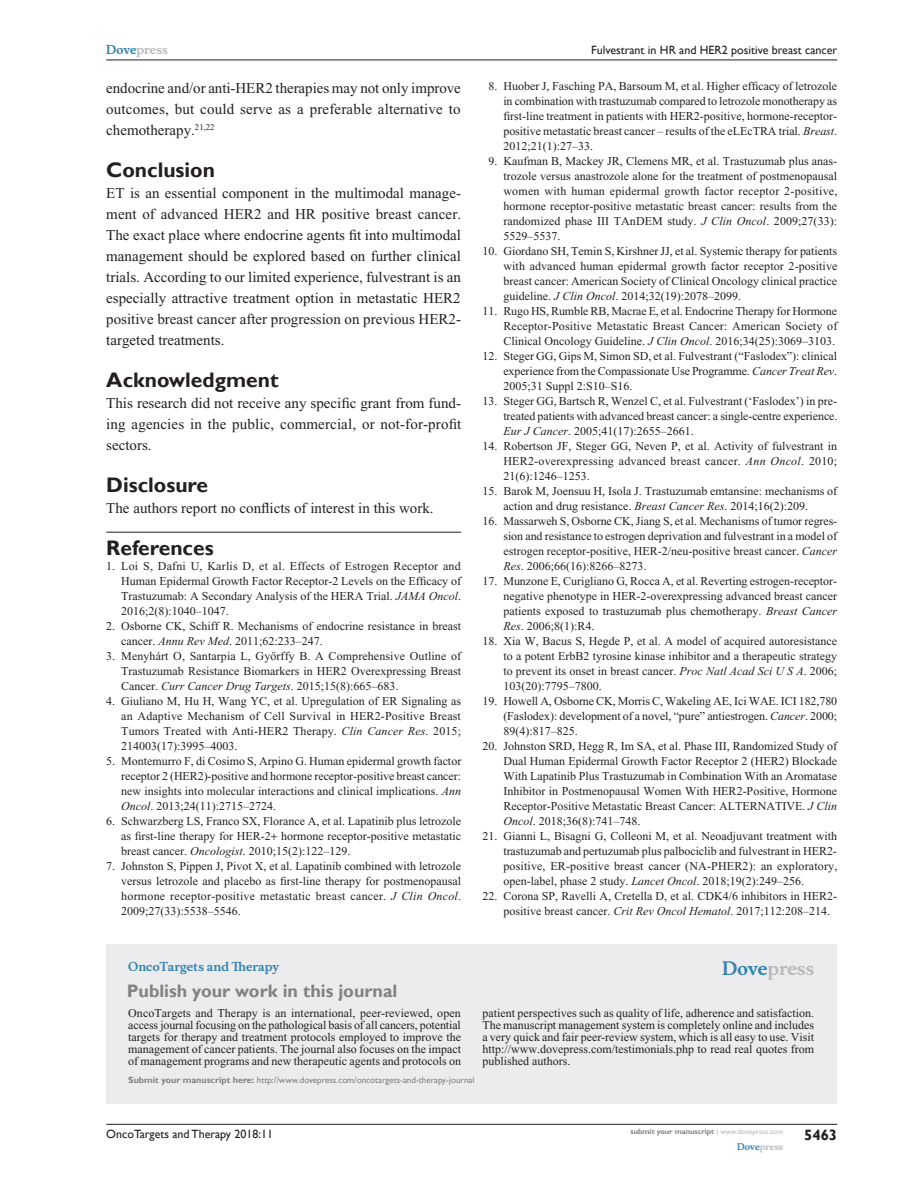
<style>
.page{position:relative;width:918px;height:1188px;background:#fff}
.page>*{position:absolute;margin:0;border:0;box-sizing:border-box;transform-origin:0 0}
.RefH{font:700 21px "Gill Sans";color:#231f20}
.PromBx-H1{font:700 18px "Gill Sans";color:#808285}
.PromBx-Brand{font:700 18px "Musee";color:#b8b9bc}
.TxF{font:15px/21px "Times New Roman";color:#231f20;text-align:justify}
.Tx{font:15px/21px "Times New Roman";letter-spacing:.01em;color:#231f20;text-align:justify}
.t1{font:700 15px "Gill Sans";color:#231f20}
.RefNL2{font:12px/15px "Times New Roman";color:#231f20;text-align:justify}
.RefNL1{font:12px/15px "Times New Roman";color:#231f20;text-align:justify}
.PromBx-Tx{font:12px/12px "Times New Roman";color:#231f20;text-align:justify}
.t2{font:12px "Gill Sans";color:#231f20}
.PromBx-JrnlName{font:700 12px "Musee";color:#3485ae}
.t3{font:700 12px "Musee";color:#b8b9bc}
.PromBx-SubmitMssWebA{font:9px "Gill Sans";color:#808285}
.t4{font:700 9px "Musee";color:#b8b9bc}
.t5{font:700 7.5px "Gill Sans";color:#808285}
.s1{color:#3485ae}
.s2{font-style:italic}
.s3{font-style:inherit}
.s4{font-weight:700}
.s5{font-weight:400;color:#b8b9bc}
</style>
<div class="page">
<div style="left:106px;top:944px;width:731px;height:159px;background:#ececee"></div>
<hr style="left:106px;top:1124px;width:731px;height:1px;background:#231f20">
<hr style="left:106px;top:60px;width:731px;height:1px;background:#231f20">
<hr style="left:106px;top:532px;width:355px;height:1px;background:#231f20">
<p class="t3" style="left:106px;top:43px;width:63px"><span class="s1">Dove</span>press</p>
<p class="t2" style="left:591px;top:43px;width:248px">Fulvestrant in HR and HER2 positive breast cancer</p>
<p class="Tx" style="left:106px;top:77px;width:356px">endocrine and/or anti-HER2 therapies may not only improve outcomes, but could serve as a preferable alternative to chemotherapy.<sup>21,22</sup></p>
<h1 class="RefH" style="left:106px;top:157px;width:110px">Conclusion</h1>
<p class="TxF" style="left:106px;top:182px;width:356px">ET is an essential component in the multimodal manage&shy;ment of advanced HER2 and HR positive breast cancer.<br>The exact place where endocrine agents fit into multimodal management should be explored based on further clinical trials. According to our limited experience, fulvestrant is an especially attractive treatment option in metastatic HER2 positive breast cancer after progression on previous HER2- targeted treatments.</p>
<h1 class="RefH" style="left:106px;top:367px;width:174px">Acknowledgment</h1>
<p class="TxF" style="left:106px;top:392px;width:357px">This research did not receive any specific grant from fund&shy;ing agencies in the public, commercial, or not-for-profit sectors.</p>
<h1 class="RefH" style="left:106px;top:472px;width:103px">Disclosure</h1>
<p class="TxF" style="left:106px;top:497px;width:329px">The authors report no conflicts of interest in this work.</p>
<p class="RefH" style="left:106px;top:535px;width:109px">References</p>
<p class="RefNL1" style="left:121px;top:559px;width:341px;text-indent:-15px">1. Loi S, Dafni U, Karlis D, et al. Effects of Estrogen Receptor and Human Epidermal Growth Factor Receptor-2 Levels on the Efficacy of Trastuzumab: A Secondary Analysis of the HERA Trial. <span class="s2">JAMA Oncol</span>.<br>2016;2(8):1040–1047.</p>
<p class="RefNL1" style="left:121px;top:619px;width:341px;text-indent:-15px">2. Osborne CK, Schiff R. Mechanisms of endocrine resistance in breast cancer. <span class="s2">Annu Rev Med</span>. 2011;62:233–247.</p>
<p class="RefNL1" style="left:121px;top:649px;width:341px;text-indent:-15px">3. Menyhárt O, Santarpia L, Gy<span class="s3">ő</span>rffy B. A Comprehensive Outline of Trastuzumab Resistance Biomarkers in HER2 Overexpressing Breast Cancer. <span class="s2">Curr Cancer Drug Targets</span>. 2015;15(8):665–683.</p>
<p class="RefNL1" style="left:121px;top:694px;width:341px;text-indent:-15px">4. Giuliano M, Hu H, Wang YC, et al. Upregulation of ER Signaling as an Adaptive Mechanism of Cell Survival in HER2-Positive Breast Tumors Treated with Anti-HER2 Therapy. <span class="s2">Clin Cancer Res</span>. 2015; 214003(17):3995–4003.</p>
<p class="RefNL1" style="left:121px;top:754px;width:342px;text-indent:-15px">5. Montemurro F, di Cosimo S, Arpino G. Human epidermal growth factor receptor 2 (HER2)-positive and hormone receptor-positive breast cancer: new insights into molecular interactions and clinical implications. <span class="s2">Ann Oncol</span>. 2013;24(11):2715–2724.</p>
<p class="RefNL1" style="left:121px;top:814px;width:341px;text-indent:-15px">6. Schwarzberg LS, Franco SX, Florance A, et al. Lapatinib plus letrozole as first-line therapy for HER-2 hormone receptor-positive metastatic breast cancer. <span class="s2">Oncologist</span>. 2010;15(2):122–129.</p>
<p class="RefNL1" style="left:121px;top:859px;width:341px;text-indent:-15px">7. Johnston S, Pippen J, Pivot X, et al. Lapatinib combined with letrozole versus letrozole and placebo as first-line therapy for postmenopausal hormone receptor-positive metastatic breast cancer. <span class="s2">J Clin Oncol</span>.<br>2009;27(33):5538–5546.</p>
<p class="RefNL2" style="left:503px;top:79px;width:335px;text-indent:-15px">8. Huober J, Fasching PA, Barsoum M, et al. Higher efficacy of letrozole in combination with trastuzumab compared to letrozole monotherapy as first-line treatment in patients with HER2-positive, hormone-receptor&shy;positive metastatic breast cancer – results of the eLEcTRA trial. <span class="s2">Breast</span>.<br>2012;21(1):27–33.</p>
<p class="RefNL2" style="left:503px;top:154px;width:336px;text-indent:-15px">9. Kaufman B, Mackey JR, Clemens MR, et al. Trastuzumab plus anas&shy;trozole versus anastrozole alone for the treatment of postmenopausal women with human epidermal growth factor receptor 2-positive, hormone receptor-positive metastatic breast cancer: results from the randomized phase III TAnDEM study. <span class="s2">J Clin Oncol</span>. 2009;27(33):<br>5529–5537.</p>
<p class="RefNL2" style="left:503px;top:244px;width:336px;text-indent:-21px">10. Giordano SH, Temin S, Kirshner JJ, et al. Systemic therapy for patients with advanced human epidermal growth factor receptor 2-positive breast cancer: American Society of Clinical Oncology clinical practice guideline. <span class="s2">J Clin Oncol</span>. 2014;32(19):2078–2099.</p>
<p class="RefNL2" style="left:503px;top:304px;width:335px;text-indent:-21px">11. Rugo HS, Rumble RB, Macrae E, et al. Endocrine Therapy for Hormone Receptor-Positive Metastatic Breast Cancer: American Society of Clinical Oncology Guideline. <span class="s2">J Clin Oncol</span>. 2016;34(25):3069–3103.</p>
<p class="RefNL2" style="left:503px;top:349px;width:335px;text-indent:-21px">12. Steger GG, Gips M, Simon SD, et al. Fulvestrant (“Faslodex”): clinical experience from the Compassionate Use Programme. <span class="s2">Cancer Treat Rev</span>.<br>2005;31 Suppl 2:S10–S16.</p>
<p class="RefNL2" style="left:503px;top:394px;width:336px;text-indent:-21px">13. Steger GG, Bartsch R, Wenzel C, et al. Fulvestrant (‘Faslodex’) in pre&shy;treated patients with advanced breast cancer: a single-centre experience.<br><span class="s2">Eur J Cancer</span>. 2005;41(17):2655–2661.</p>
<p class="RefNL2" style="left:503px;top:439px;width:335px;text-indent:-21px">14. Robertson JF, Steger GG, Neven P, et al. Activity of fulvestrant in HER2-overexpressing advanced breast cancer. <span class="s2">Ann Oncol</span>. 2010; 21(6):1246–1253.</p>
<p class="RefNL2" style="left:503px;top:484px;width:335px;text-indent:-21px">15. Barok M, Joensuu H, Isola J. Trastuzumab emtansine: mechanisms of action and drug resistance. <span class="s2">Breast Cancer Res</span>. 2014;16(2):209.</p>
<p class="RefNL2" style="left:503px;top:514px;width:335px;text-indent:-21px">16. Massarweh S, Osborne CK, Jiang S, et al. Mechanisms of tumor regres&shy;sion and resistance to estrogen deprivation and fulvestrant in a model of estrogen receptor-positive, HER-2/neu-positive breast cancer. <span class="s2">Cancer Res</span>. 2006;66(16):8266–8273.</p>
<p class="RefNL2" style="left:503px;top:574px;width:335px;text-indent:-21px">17. Munzone E, Curigliano G, Rocca A, et al. Reverting estrogen-receptor&shy;negative phenotype in HER-2-overexpressing advanced breast cancer patients exposed to trastuzumab plus chemotherapy. <span class="s2">Breast Cancer Res</span>. 2006;8(1):R4.</p>
<p class="RefNL2" style="left:503px;top:634px;width:335px;text-indent:-21px">18. Xia W, Bacus S, Hegde P, et al. A model of acquired autoresistance to a potent ErbB2 tyrosine kinase inhibitor and a therapeutic strategy to prevent its onset in breast cancer. <span class="s2">Proc Natl Acad Sci U S A</span>. 2006; 103(20):7795–7800.</p>
<p class="RefNL2" style="left:503px;top:694px;width:335px;text-indent:-21px">19. Howell A, Osborne CK, Morris C, Wakeling AE, Ici WAE. ICI 182,780 (Faslodex): development of a novel, “pure” antiestrogen. <span class="s2">Cancer</span>. 2000; 89(4):817–825.</p>
<p class="RefNL2" style="left:503px;top:739px;width:335px;text-indent:-21px">20. Johnston SRD, Hegg R, Im SA, et al. Phase III, Randomized Study of Dual Human Epidermal Growth Factor Receptor 2 (HER2) Blockade With Lapatinib Plus Trastuzumab in Combination With an Aromatase Inhibitor in Postmenopausal Women With HER2-Positive, Hormone Receptor-Positive Metastatic Breast Cancer: ALTERNATIVE. <span class="s2">J Clin Oncol</span>. 2018;36(8):741–748.</p>
<p class="RefNL2" style="left:503px;top:829px;width:335px;text-indent:-21px">21. Gianni L, Bisagni G, Colleoni M, et al. Neoadjuvant treatment with trastuzumab and pertuzumab plus palbociclib and fulvestrant in HER2- positive, ER-positive breast cancer (NA-PHER2): an exploratory, open-label, phase 2 study. <span class="s2">Lancet Oncol</span>. 2018;19(2):249–256.</p>
<p class="RefNL2" style="left:503px;top:889px;width:335px;text-indent:-21px">22. Corona SP, Ravelli A, Cretella D, et al. CDK4/6 inhibitors in HER2- positive breast cancer. <span class="s2">Crit Rev Oncol Hematol</span>. 2017;112:208–214.</p>
<p class="PromBx-JrnlName" style="left:128px;top:959px;width:152px">OncoTargets and Therapy</p>
<p class="PromBx-H1" style="left:127px;top:980px;width:272px">Publish your work in this journal</p>
<p class="PromBx-Brand" style="left:722px;top:958px;width:94px"><span class="s1">Dove</span>press</p>
<p class="PromBx-Tx" style="left:128px;top:1007px;width:334px">OncoTargets and Therapy is an international, peer-reviewed, open access journal focusing on the pathological basis of all cancers, potential targets for therapy and treatment protocols employed to improve the management of cancer patients. The journal also focuses on the impact of management programs and new therapeutic agents and protocols on</p>
<p class="PromBx-Tx" style="left:482px;top:1007px;width:333px">patient perspectives such as quality of life, adherence and satisfaction.<br>The manuscript management system is completely online and includes a very quick and fair peer-review system, which is all easy to use. Visit http://www.dovepress.com/testimonials.php to read real quotes from published authors.</p>
<p class="PromBx-SubmitMssWebA" style="left:128px;top:1075px;width:348px"><span class="s4">Submit your manuscript here:</span> http://www.dovepress.com/oncotargets-and-therapy-journal</p>
<p class="t2" style="left:106px;top:1127px;width:168px">OncoTargets and Therapy 2018:11</p>
<p class="t5" style="left:631px;top:1127px;width:154px">submit your manuscript <span class="s5">| www.dovepress.com</span></p>
<p class="t4" style="left:737px;top:1141px;width:48px"><span class="s1">Dove</span>press</p>
<p class="t1" style="left:804px;top:1126px;width:35px">5463</p>
</div>
